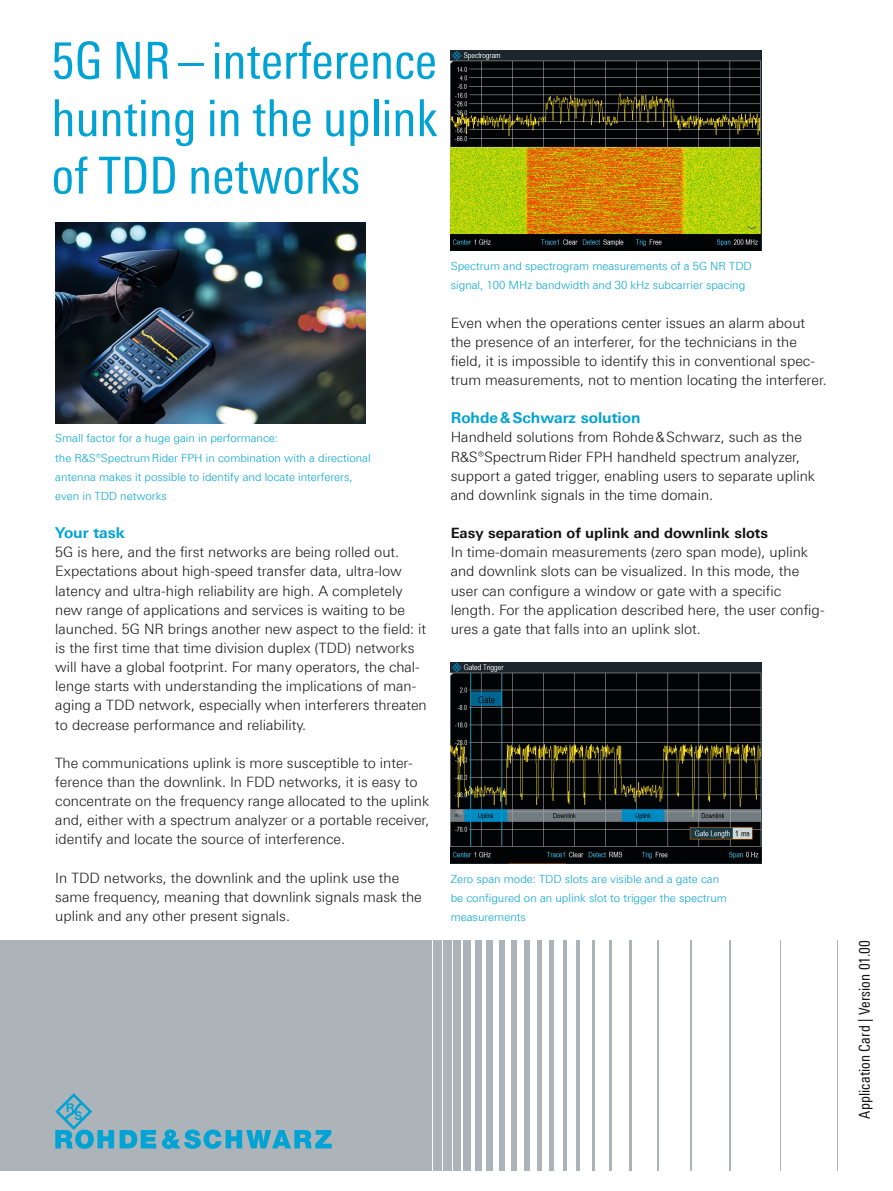
<style>
.page{position:relative;width:893px;height:1191px;background:#fff}
.page>*{position:absolute;margin:0;border:0;box-sizing:border-box;transform-origin:0 0}
.t1{font:51px/57.4px "Linotype Univers 420 Cn";color:#00a3d3;text-align:justify}
.t2{font:700 15px "Linotype Univers 630";color:#00a3d3}
.t3{font:15px "Linotype Univers 420 Cn";letter-spacing:.005em;color:#131413}
.t4{font:300 14.25px/19.2px "Linotype Univers 330";color:#131413}
.t5{font:700 14.25px "Linotype Univers 630";color:#131413}
.t6{font:300 11.25px/19.2px "Linotype Univers 330";color:#00a3d3}
</style>
<div class="page">
<img style="left:55px;top:222px;width:311px;height:201px">
<img style="left:451px;top:662px;width:310px;height:201px">
<img style="left:451px;top:50px;width:310px;height:201px">
<div style="left:0;top:940px;width:432px;height:230px;background:#acb4b9"></div>
<div style="left:433px;top:940px;width:9px;height:230px;background:#acb4b9"></div>
<div style="left:443px;top:940px;width:8px;height:230px;background:#acb4b9"></div>
<div style="left:453px;top:940px;width:8px;height:230px;background:#acb4b9"></div>
<div style="left:464px;top:940px;width:7px;height:230px;background:#acb4b9"></div>
<div style="left:475px;top:940px;width:6px;height:230px;background:#acb4b9"></div>
<div style="left:487px;top:940px;width:6px;height:230px;background:#acb4b9"></div>
<div style="left:499px;top:940px;width:6px;height:230px;background:#acb4b9"></div>
<div style="left:511px;top:940px;width:6px;height:230px;background:#acb4b9"></div>
<div style="left:524px;top:940px;width:5px;height:230px;background:#acb4b9"></div>
<hr style="left:537px;top:940px;width:4px;height:230px;background:#acb4b9">
<hr style="left:550px;top:940px;width:4px;height:230px;background:#acb4b9">
<hr style="left:563px;top:940px;width:4px;height:230px;background:#acb4b9">
<hr style="left:576px;top:940px;width:4px;height:230px;background:#acb4b9">
<hr style="left:592px;top:940px;width:3px;height:230px;background:#acb4b9">
<hr style="left:609px;top:940px;width:3px;height:230px;background:#acb4b9">
<hr style="left:630px;top:940px;width:2px;height:230px;background:#acb4b9">
<hr style="left:658px;top:940px;width:1px;height:230px;background:#acb4b9">
<hr style="left:690px;top:940px;width:2px;height:230px;background:#acb4b9">
<hr style="left:730px;top:940px;width:1px;height:230px;background:#acb4b9">
<hr style="left:780px;top:940px;width:1px;height:230px;background:#acb4b9">
<hr style="left:837px;top:940px;width:1px;height:230px;background:#acb4b9">
<svg style="left:120px;top:1130px;width:36px;height:18px"></svg>
<svg style="left:55px;top:1093px;width:59px;height:56px"></svg>
<svg style="left:162px;top:1129px;width:170px;height:20px"></svg>
<h1 class="t1" style="left:51px;top:32px;width:387px">5G NR – interference hunting in the uplink of TDD networks</h1>
<p class="t6" style="left:55px;top:429px;width:317px">Small factor for a huge gain in performance:<br>the R&amp;S®SpectrumRider FPH in combination with a directional antenna makes it possible to identify and locate interferers, even in TDD networks</p>
<p class="t2" style="left:55px;top:524px;width:71px">Your task</p>
<p class="t4" style="left:55px;top:542px;width:373px">5G is here, and the first networks are being rolled out.<br>Expectations about high-speed transfer data, ultra-low latency and ultra-high reliability are high. A completely new range of applications and services is waiting to be launched. 5G NR brings another new aspect to the field: it is the first time that time division duplex (TDD) networks will have a global footprint. For many operators, the chal&shy;lenge starts with understanding the implications of man&shy;aging a TDD network, especially when interferers threaten to decrease performance and reliability.</p>
<p class="t4" style="left:55px;top:753px;width:376px">The communications uplink is more susceptible to inter&shy;ference than the downlink. In FDD networks, it is easy to concentrate on the frequency range allocated to the uplink and, either with a spectrum analyzer or a portable receiver, identify and locate the source of interference.</p>
<p class="t4" style="left:55px;top:868px;width:368px">In TDD networks, the downlink and the uplink use the same frequency, meaning that downlink signals mask the uplink and any other present signals.</p>
<p class="t6" style="left:451px;top:256px;width:302px">Spectrum and spectrogram measurements of a 5G NR TDD signal, 100 MHz bandwidth and 30 kHz subcarrier spacing</p>
<p class="t4" style="left:451px;top:313px;width:378px">Even when the operations center issues an alarm about the presence of an interferer, for the technicians in the field, it is impossible to identify this in conventional spec&shy;trum measurements, not to mention locating the interferer.</p>
<p class="t2" style="left:451px;top:409px;width:191px">Rohde&amp;Schwarz solution</p>
<p class="t4" style="left:451px;top:427px;width:366px">Handheld solutions from Rohde&amp;Schwarz, such as the R&amp;S®Spectrum Rider FPH handheld spectrum analyzer, support a gated trigger, enabling users to separate uplink and downlink signals in the time domain.</p>
<p class="t5" style="left:451px;top:524px;width:319px">Easy separation of uplink and downlink slots</p>
<p class="t4" style="left:451px;top:542px;width:375px">In time-domain measurements (zero span mode), uplink and downlink slots can be visualized. In this mode, the user can configure a window or gate with a specific length. For the application described here, the user config&shy;ures a gate that falls into an uplink slot.</p>
<p class="t6" style="left:451px;top:869px;width:278px">Zero span mode: TDD slots are visible and a gate can be configured on an uplink slot to trigger the spectrum measurements</p>
<p class="t3" style="left:856px;top:1118px;width:180px;rotate:-90deg">Application Card | Version 01.00</p>
</div>
